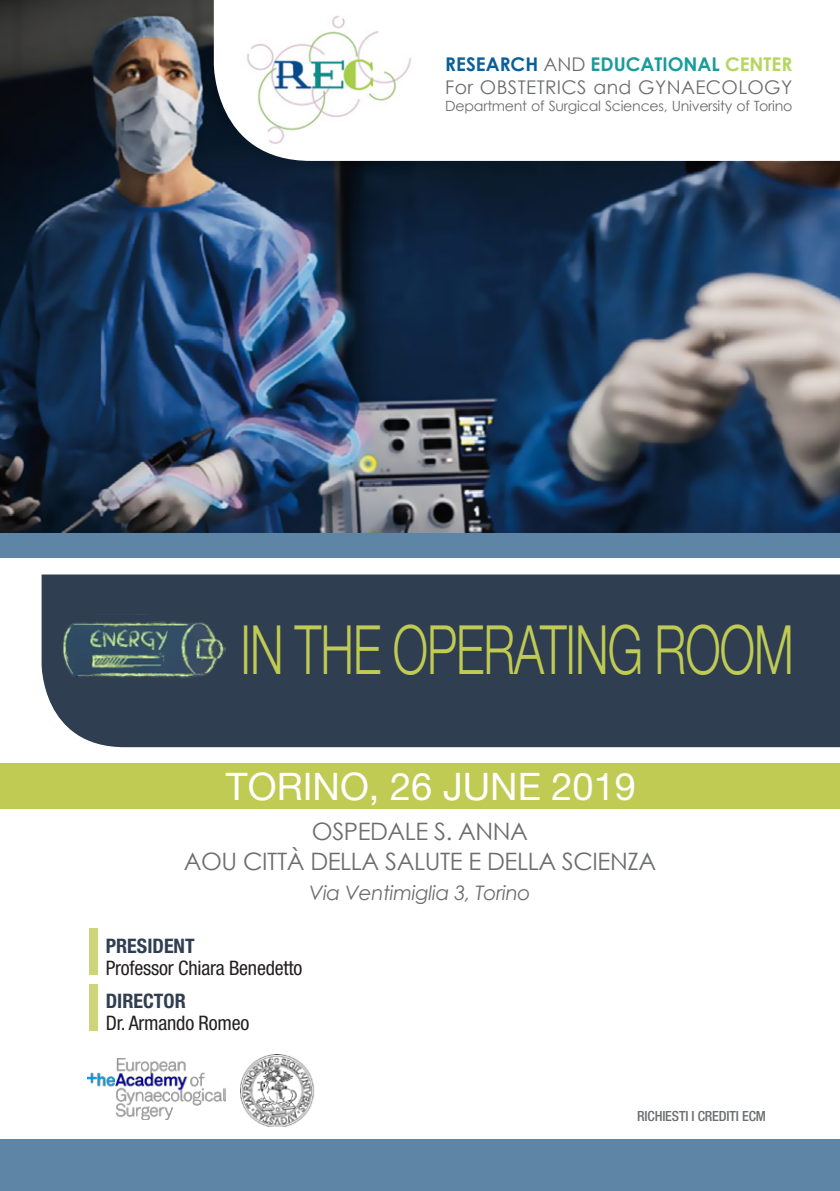
<style>
.page{position:relative;width:840px;height:1191px;background:#fff}
.page>*{position:absolute;margin:0;border:0;box-sizing:border-box;transform-origin:0 0}
.t1{font:300 68px "Helvetica Neue";letter-spacing:-.02em;color:#c0cb53;scale:.7 1}
.t2{font:38px "Helvetica Neue";color:#fff}
.t3{font:24px "Century Gothic";letter-spacing:-.02em;color:#6c6d70}
.t4{font:condensed 20px "Helvetica Neue";letter-spacing:-.01em;color:#231f20}
.t5{font:italic 20px "Century Gothic";letter-spacing:-.02em;color:#6c6d70}
.t6{font:700 condensed 20px "Helvetica Neue";color:#303e51}
.t7{font:700 18.8px "Century Gothic";color:#199b9c}
.t8{font:18.8px "Century Gothic";letter-spacing:.02em;color:#6c6d70}
.t9{font:14.2px "Century Gothic";letter-spacing:-.02em;color:#6c6d70}
.t10{font:500 condensed 14px "Helvetica Neue";letter-spacing:-.01em;color:#6c6d70}
.s1{color:#085f9a}
.s2{font-weight:400;color:#6c6d70}
.s3{color:#b4d65e}
</style>
<div class="page">
<div style="left:0;top:763px;width:839px;height:46px;background:#c0cb53"></div>
<img style="left:0;top:0;width:839px;height:533px">
<svg style="left:214px;top:0;width:625px;height:161px"></svg>
<div style="left:42px;top:574px;width:797px;height:173px;background:#303e51"></div>
<img style="left:241px;top:14px;width:183px;height:130px">
<div style="left:0;top:533px;width:839px;height:25px;background:#5e85a5"></div>
<div style="left:89px;top:928px;width:9px;height:46px;background:#ccd577"></div>
<div style="left:89px;top:984px;width:9px;height:46px;background:#ccd577"></div>
<img style="left:240px;top:1054px;width:75px;height:73px">
<div style="left:0;top:1140px;width:839px;height:51px;background:#5e85a5"></div>
<img style="left:62px;top:615px;width:163px;height:68px">
<img style="left:87px;top:1058px;width:138px;height:61px">
<p class="t7" style="left:445px;top:52px;width:348px"><span class="s1">RESEARCH</span> <span class="s2">AND</span> EDUCATIONAL <span class="s3">CENTER</span></p>
<p class="t8" style="left:445px;top:75px;width:348px">For OBSTETRICS and GYNAECOLOGY</p>
<p class="t9" style="left:445px;top:97px;width:348px">Department of Surgical Sciences, University of Torino</p>
<p class="t1" style="left:240px;top:608px;width:791px">IN THE OPERATING ROOM</p>
<p class="t2" style="left:226px;top:764px;width:411px">TORINO, 26 JUNE 2019</p>
<p class="t3" style="left:312px;top:816px;width:217px">OSPEDALE S. ANNA</p>
<p class="t3" style="left:184px;top:846px;width:473px">AOU CITTÀ DELLA SALUTE E DELLA SCIENZA</p>
<p class="t5" style="left:309px;top:880px;width:223px">Via Ventimiglia 3, Torino</p>
<p class="t6" style="left:106px;top:933px;width:90px">PRESIDENT</p>
<p class="t4" style="left:106px;top:956px;width:198px">Professor Chiara Benedetto</p>
<p class="t6" style="left:106px;top:988px;width:81px">DIRECTOR</p>
<p class="t4" style="left:106px;top:1011px;width:145px">Dr. Armando Romeo</p>
<p class="t10" style="left:637px;top:1107px;width:130px">RICHIESTI I CREDITI ECM</p>
</div>
